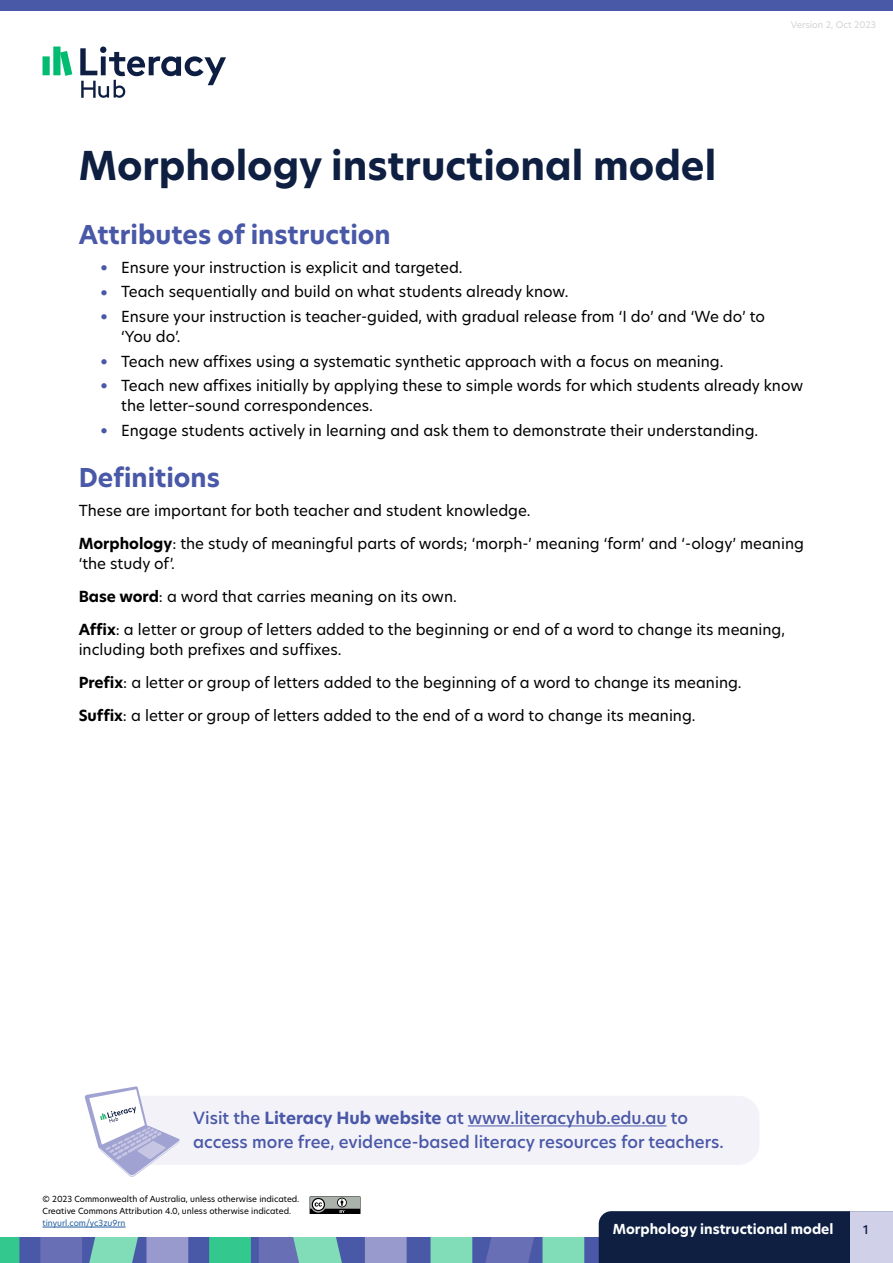
<style>
.page{position:relative;width:893px;height:1263px;background:#fff}
.page>*{position:absolute;margin:0;border:0;box-sizing:border-box;transform-origin:0 0}
.t1{font:700 39px "New Hero";color:#0e1f42}
.t2{font:700 25.5px "New Hero";color:#4958a7}
.t3{font:500 16.5px/24px "New Hero";color:#4958a7}
.t4{font:15px/20.2px "New Hero";color:#000}
.t5{font:700 13.5px "New Hero";color:#fff}
.t6{font:500 12px "New Hero";color:#0e1f42}
.t7{font:9px "New Hero";color:#d1d3d4}
.t8{font:8.25px/12px "New Hero";color:#000}
.t9{font:8.25px "New Hero";color:#215e9e}
.s1{font-size:19.5px;color:#4958a7}
.s2{font-weight:700}
</style>
<div class="page">
<div style="left:0;top:1237px;width:893px;height:26px;background:#4958a7"></div>
<svg style="left:0;top:1237px;width:19px;height:26px"></svg>
<svg style="left:209px;top:1237px;width:42px;height:26px"></svg>
<svg style="left:40px;top:1237px;width:148px;height:26px;background:#7897b9"></svg>
<svg style="left:259px;top:1237px;width:148px;height:26px"></svg>
<svg style="left:431px;top:1237px;width:153px;height:26px"></svg>
<div style="left:599px;top:1211px;width:251px;height:52px;background:#0e1f42"></div>
<div style="left:850px;top:1211px;width:43px;height:52px;background:#d0d0e9"></div>
<div style="left:0;top:0;width:893px;height:11px;background:#4958a7"></div>
<svg style="left:80px;top:47px;width:146px;height:51px"></svg>
<svg style="left:43px;top:47px;width:29px;height:29px"></svg>
<svg style="left:85px;top:1086px;width:674px;height:91px"></svg>
<svg style="left:310px;top:1196px;width:51px;height:18px"></svg>
<hr style="left:43px;top:1227px;width:83px;height:1px;background:#215e9e">
<hr style="left:468px;top:1125px;width:199px;height:1px;background:#4958a7">
<p class="t7" style="left:791px;top:19px;width:87px">Version 2, Oct 2023</p>
<h1 class="t1" style="left:79px;top:139px;width:639px">Morphology instructional model</h1>
<h2 class="t2" style="left:79px;top:217px;width:314px">Attributes of instruction</h2>
<p class="t4" style="left:100px;top:257px;width:364px"><span class="s1">•</span> Ensure your instruction is explicit and targeted.</p>
<p class="t4" style="left:100px;top:281px;width:470px"><span class="s1">•</span> Teach sequentially and build on what students already know.</p>
<p class="t4" style="left:121px;top:306px;width:645px;text-indent:-21px"><span class="s1">•</span> Ensure your instruction is teacher-guided, with gradual release from ‘I do’ and ‘We do’ to ‘You do’.</p>
<p class="t4" style="left:100px;top:351px;width:625px"><span class="s1">•</span> Teach new affxes using a systematic synthetic approach with a focus on meaning.</p>
<p class="t4" style="left:121px;top:375px;width:683px;text-indent:-21px"><span class="s1">•</span> Teach new affxes initially by applying these to simple words for which students already know the letter–sound correspondences.</p>
<p class="t4" style="left:100px;top:420px;width:660px"><span class="s1">•</span> Engage students actively in learning and ask them to demonstrate their understanding.</p>
<h2 class="t2" style="left:79px;top:460px;width:143px">Defnitions</h2>
<p class="t4" style="left:79px;top:500px;width:454px">These are important for both teacher and student knowledge.</p>
<p class="t4" style="left:79px;top:533px;width:727px"><span class="s2">Morphology</span>: the study of meaningful parts of words; ‘morph-’ meaning ‘form’ and ‘-ology’ meaning ‘the study of’.</p>
<p class="t4" style="left:79px;top:586px;width:380px"><span class="s2">Base word</span>: a word that carries meaning on its own.</p>
<p class="t4" style="left:79px;top:619px;width:708px"><span class="s2">Affx</span>: a letter or group of letters added to the beginning or end of a word to change its meaning,</p>
<p class="t4" style="left:79px;top:639px;width:264px">including both prefxes and suffxes.</p>
<p class="t4" style="left:79px;top:672px;width:665px"><span class="s2">Prefx</span>: a letter or group of letters added to the beginning of a word to change its meaning.</p>
<p class="t4" style="left:79px;top:705px;width:618px"><span class="s2">Suffx</span>: a letter or group of letters added to the end of a word to change its meaning.</p>
<p class="t3" style="left:193px;top:1106px;width:532px">Visit the <span class="s2">Literacy Hub website</span> at www.literacyhub.edu.au to access more free, evidence-based literacy resources for teachers.</p>
<p class="t8" style="left:43px;top:1193px;width:258px">© 2023 Commonwealth of Australia, unless otherwise indicated.<br>Creative Commons Attribution 4.0, unless otherwise indicated.</p>
<p class="t9" style="left:43px;top:1217px;width:85px">tinyurl.com/yc3zu9rn</p>
<p class="t5" style="left:613px;top:1220px;width:222px">Morphology instructional model</p>
<p class="t6" style="left:863px;top:1221px;width:7px">1</p>
</div>
